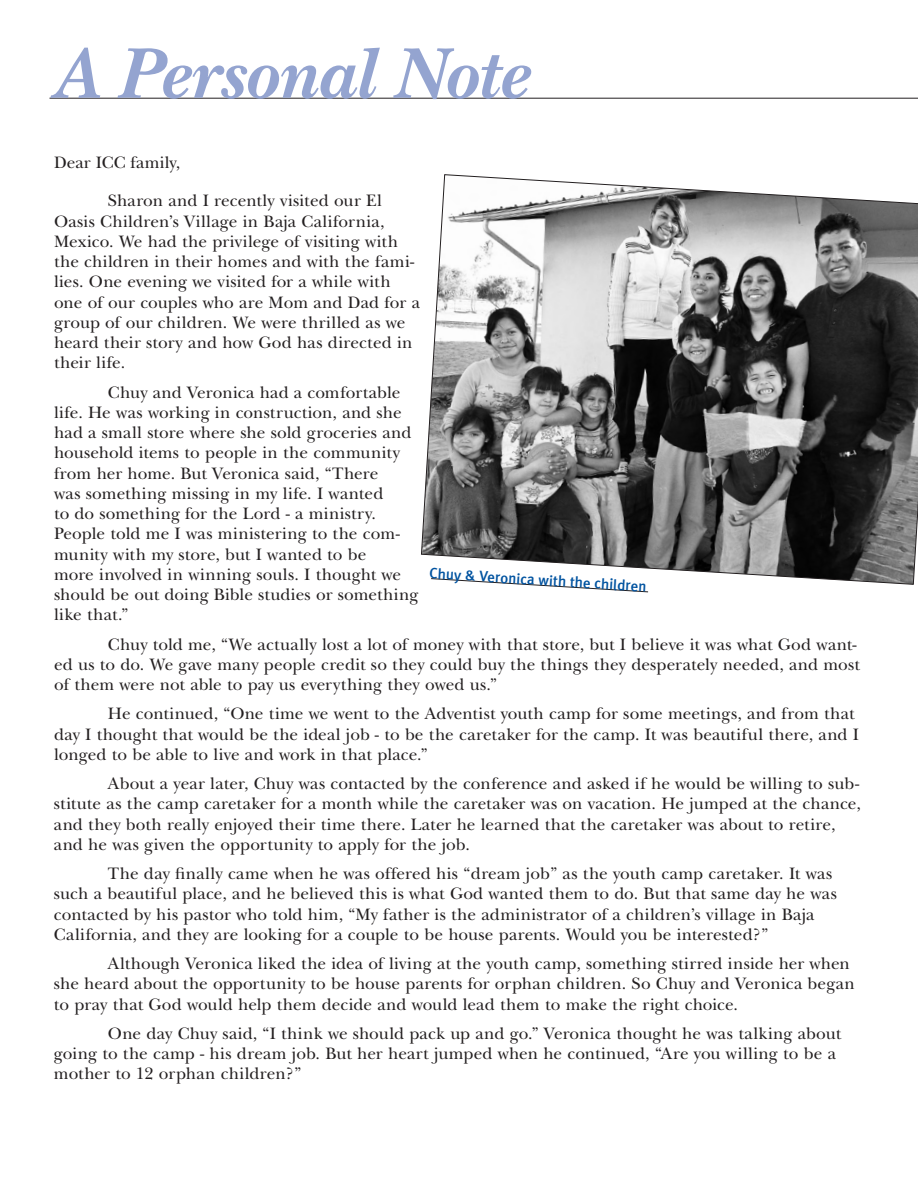
<style>
.page{position:relative;width:918px;height:1188px;background:#fff}
.page>*{position:absolute;margin:0;border:0;box-sizing:border-box;transform-origin:0 0}
.Personal_Note_Headli{font:italic 700 75px "New Baskerville";letter-spacing:-.005em;color:#94a4d0}
.Newsletter-Body_Text{font:17.25px/20.2px "New Baskerville";letter-spacing:.005em;color:#231f20}
.Newsletter-_Dear_ICC{font:17.25px "New Baskerville";letter-spacing:.01em;color:#231f20}
.Photo_Captions{font:500 15px "Meta Plus";color:#0153a0}
</style>
<div class="page">
<hr style="left:50px;top:98px;width:868px;height:1px;background:#231f20">
<svg style="left:421px;top:174px;width:497px;height:411px;background:#828181"></svg>
<svg style="left:431px;top:578px;width:217px;height:14px"></svg>
<p class="Personal_Note_Headli" style="left:53px;top:30px;width:477px">A Personal Note</p>
<p class="Newsletter-_Dear_ICC" style="left:54px;top:152px;width:128px">Dear ICC family,</p>
<p class="Newsletter-Body_Text" style="left:54px;top:191px;width:367px;text-indent:54px">Sharon and I recently visited our El Oasis Children’s Village in Baja California, Mexico. We had the privilege of visiting with the children in their homes and with the fami&shy;lies. One evening we visited for a while with one of our couples who are Mom and Dad for a group of our children. We were thrilled as we heard their story and how God has directed in their life.</p>
<p class="Newsletter-Body_Text" style="left:54px;top:382px;width:366px;text-indent:54px">Chuy and Veronica had a comfortable life. He was working in construction, and she had a small store where she sold groceries and household items to people in the community from her home. But Veronica said, “There<br>was something missing in my life. I wanted<br>to do something for the Lord - a ministry.<br>People told me I was ministering to the com&shy;munity with my store, but I wanted to be<br>more involved in winning souls. I thought we should be out doing Bible studies or something like that.”</p>
<p class="Newsletter-Body_Text" style="left:54px;top:634px;width:807px;text-indent:54px">Chuy told me, “We actually lost a lot of money with that store, but I believe it was what God want&shy;ed us to do. We gave many people credit so they could buy the things they desperately needed, and most of them were not able to pay us everything they owed us.”</p>
<p class="Newsletter-Body_Text" style="left:54px;top:704px;width:807px;text-indent:54px">He continued, “One time we went to the Adventist youth camp for some meetings, and from that day I thought that would be the ideal job - to be the caretaker for the camp. It was beautiful there, and I longed to be able to live and work in that place.”</p>
<p class="Newsletter-Body_Text" style="left:54px;top:774px;width:808px;text-indent:54px">About a year later, Chuy was contacted by the conference and asked if he would be willing to sub&shy;stitute as the camp caretaker for a month while the caretaker was on vacation. He jumped at the chance, and they both really enjoyed their time there. Later he learned that the caretaker was about to retire, and he was given the opportunity to apply for the job.</p>
<p class="Newsletter-Body_Text" style="left:54px;top:864px;width:785px;text-indent:54px">The day finally came when he was offered his “dream job” as the youth camp caretaker. It was such a beautiful place, and he believed this is what God wanted them to do. But that same day he was contacted by his pastor who told him, “My father is the administrator of a children’s village in Baja California, and they are looking for a couple to be house parents. Would you be interested?”</p>
<p class="Newsletter-Body_Text" style="left:54px;top:954px;width:802px;text-indent:54px">Although Veronica liked the idea of living at the youth camp, something stirred inside her when she heard about the opportunity to be house parents for orphan children. So Chuy and Veronica began to pray that God would help them decide and would lead them to make the right choice.</p>
<p class="Newsletter-Body_Text" style="left:54px;top:1023px;width:789px;text-indent:54px">One day Chuy said, “I think we should pack up and go.” Veronica thought he was talking about going to the camp - his dream job. But her heart jumped when he continued, “Are you willing to be a mother to 12 orphan children?”</p>
<p class="Photo_Captions" style="left:430px;top:563px;width:219px;rotate:4deg">Chuy &amp; Veronica with the children</p>
</div>
